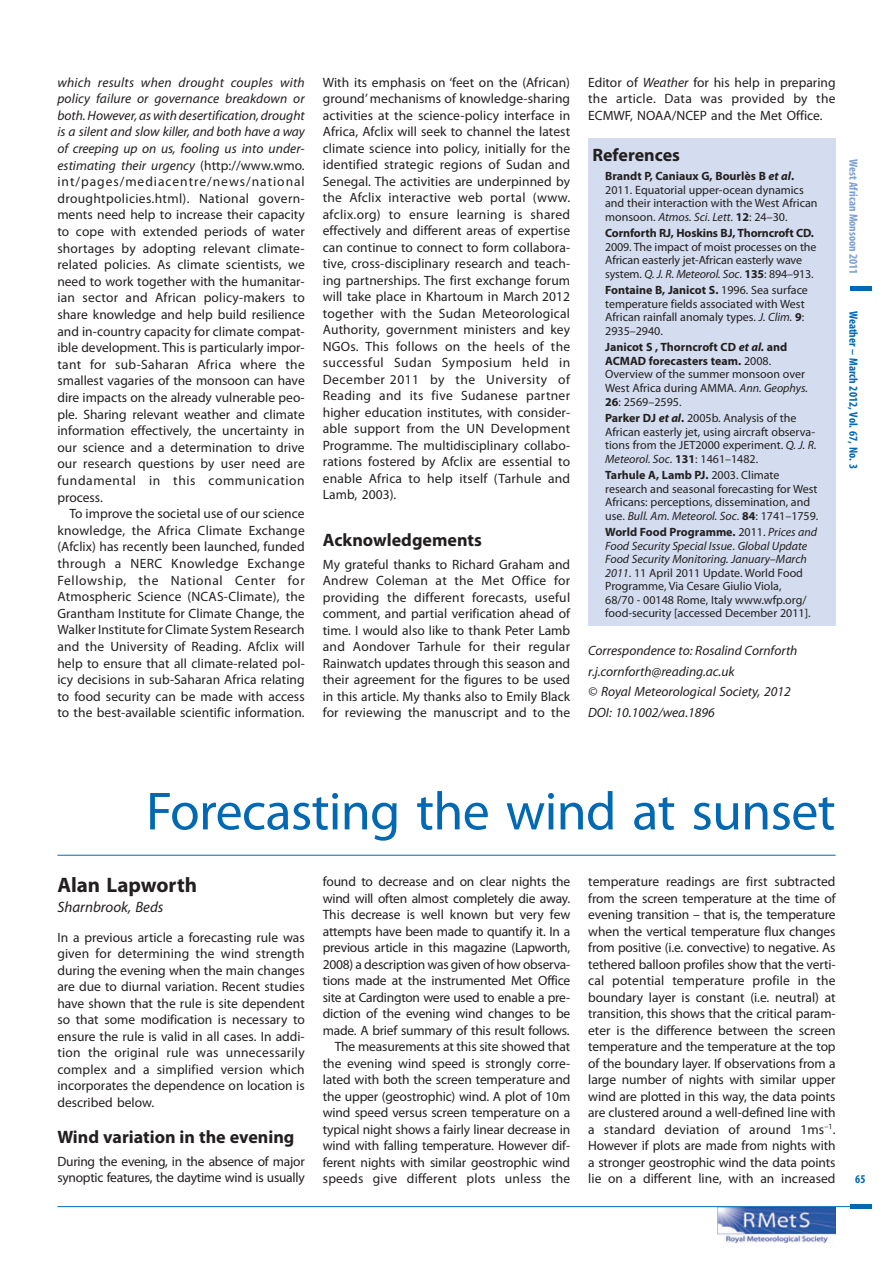
<style>
.page{position:relative;width:893px;height:1263px;background:#fff}
.page>*{position:absolute;margin:0;border:0;box-sizing:border-box;transform-origin:0 0}
.t1{font:54px "Myriad Pro";letter-spacing:-.01em;color:#0168b3}
.t2{font:700 21px "Myriad Pro";color:#231f20}
.t3{font:700 18px "Myriad Pro";color:#231f20}
.t4{font:italic 15px "Myriad Pro";color:#231f20}
.t5{font:13.5px/16.5px "Myriad Pro";letter-spacing:-.01em;color:#231f20;text-align:justify}
.t6{font:italic 13.5px/21px "Myriad Pro";color:#231f20}
.t7{font:12px/13.5px "Myriad Pro";color:#231f20}
.t8{font:700 12px "Myriad Pro";letter-spacing:-.01em;color:#231f20}
.t9{font:700 condensed 12px "Myriad Pro";color:#0168b3}
.t10{font:700 condensed 12px "Myriad Pro";color:#7c9fd2}
.s1{font-style:italic}
.s2{font-weight:700}
.s3{font-weight:700;font-style:italic}
</style>
<div class="page">
<hr style="left:57px;top:1206px;width:797px;height:1px;background:#0168b3">
<div style="left:851px;top:1204px;width:21px;height:5px;background:#0168b3"></div>
<img style="left:718px;top:1207px;width:118px;height:35px">
<div style="left:851px;top:286px;width:21px;height:5px;background:#0168b3"></div>
<div style="left:588px;top:138px;width:247px;height:488px;background:#d3ddef"></div>
<hr style="left:57px;top:855px;width:779px;height:1px;background:#0168b3">
<p class="t5" style="left:57px;top:75px;width:249px"><span class="s1">which results when drought couples with policy failure or governance breakdown or both. However, as with desertification, drought is a silent and slow killer, and both have a way of creeping up on us, fooling us into under&shy;estimating their urgency</span> (http://www.wmo. int/pages/mediacentre/news/ national droughtpolicies.html). National govern&shy;ments need help to increase their capacity to cope with extended periods of water shortages by adopting relevant climate&shy;related policies. As climate scientists, we need to work together with the humanitar&shy;ian sector and African policy-makers to share knowledge and help build resilience and in-country capacity for climate compat&shy;ible development. This is particularly impor&shy;tant for sub-Saharan Africa where the smallest vagaries of the monsoon can have dire impacts on the already vulnerable peo&shy;ple. Sharing relevant weather and climate information effectively, the uncertainty in our science and a determination to drive our research questions by user need are fundamental in this communication process.</p>
<p class="t5" style="left:57px;top:506px;width:249px;text-indent:12px">To improve the societal use of our science knowledge, the Africa Climate Exchange (Afclix) has recently been launched, funded through a NERC Knowledge Exchange Fellowship, the National Center for Atmospheric Science (NCAS-Climate), the Grantham Institute for Climate Change, the Walker Institute for Climate System Research and the University of Reading. Afclix will help to ensure that all climate-related pol&shy;icy decisions in sub-Saharan Africa relating to food security can be made with access to the best-available scientific information.</p>
<p class="t5" style="left:323px;top:75px;width:249px">With its emphasis on ‘feet on the (African) ground’ mechanisms of knowledge-sharing activities at the science-policy interface in Africa, Afclix will seek to channel the latest climate science into policy, initially for the identified strategic regions of Sudan and Senegal. The activities are underpinned by the Afclix interactive web portal (www. afclix.org) to ensure learning is shared effectively and different areas of expertise can continue to connect to form collabora&shy;tive, cross-disciplinary research and teach&shy;ing partnerships. The first exchange forum will take place in Khartoum in March 2012 together with the Sudan Meteorological Authority, government ministers and key NGOs. This follows on the heels of the successful Sudan Symposium held in December 2011 by the University of Reading and its five Sudanese partner higher education institutes, with consider&shy;able support from the UN Development Programme. The multidisciplinary collabo&shy;rations fostered by Afclix are essential to enable Africa to help itself (Tarhule and Lamb, 2003).</p>
<h3 class="t3" style="left:323px;top:533px;width:161px">Acknowledgements</h3>
<p class="t5" style="left:323px;top:557px;width:249px">My grateful thanks to Richard Graham and Andrew Coleman at the Met Office for providing the different forecasts, useful comment, and partial verification ahead of time. I would also like to thank Peter Lamb and Aondover Tarhule for their regular Rainwatch updates through this season and their agreement for the figures to be used in this article. My thanks also to Emily Black for reviewing the manuscript and to the</p>
<p class="t5" style="left:588px;top:75px;width:249px">Editor of <span class="s1">Weather</span> for his help in preparing the article. Data was provided by the ECMWF, NOAA/NCEP and the Met Office.</p>
<h3 class="t3" style="left:592px;top:148px;width:89px">References</h3>
<p class="t7" style="left:605px;top:171px;width:214px"><span class="s2">Brandt P, Caniaux G, Bourlès B</span> <span class="s3">et al</span><span class="s2">.<br></span>2011. Equatorial upper-ocean dynamics and their interaction with the West African monsoon. <span class="s1">Atmos. Sci. Lett</span>. <span class="s2">12</span>: 24–30.</p>
<p class="t8" style="left:605px;top:229px;width:210px">Cornforth RJ, Hoskins BJ, Thorncroft CD.</p>
<p class="t7" style="left:605px;top:241px;width:213px">2009. The impact of moist processes on the<br>African easterly jet-African easterly wave system. <span class="s1">Q. J. R. Meteorol. Soc</span>. <span class="s2">135</span>: 894–913.</p>
<p class="t7" style="left:605px;top:285px;width:204px"><span class="s2">Fontaine B, Janicot S.</span> 1996. Sea surface temperature fields associated with West African rainfall anomaly types. <span class="s1">J. Clim.</span> <span class="s2">9</span>:<br>2935–2940.</p>
<p class="t7" style="left:605px;top:342px;width:204px"><span class="s2">Janicot S , Thorncroft CD</span> <span class="s3">et al.</span> <span class="s2">and<br>ACMAD forecasters team.</span> 2008.<br>Overview of the summer monsoon over<br>West Africa during AMMA. <span class="s1">Ann. Geophys.<br></span><span class="s2">26</span>: 2569–2595.</p>
<p class="t7" style="left:605px;top:412px;width:213px"><span class="s2">Parker DJ</span> <span class="s3">et al</span><span class="s2">.</span> 2005b. Analysis of the African easterly jet, using aircraft observa&shy;tions from the JET2000 experiment. <span class="s1">Q. J. R.<br>Meteorol. Soc</span>. <span class="s2">131</span>: 1461–1482.</p>
<p class="t7" style="left:605px;top:469px;width:215px"><span class="s2">Tarhule A, Lamb PJ.</span> 2003. Climate research and seasonal forecasting for West Africans: perceptions, dissemination, and use. <span class="s1">Bull. Am. Meteorol. Soc</span>. <span class="s2">84</span>: 1741–1759.</p>
<p class="t7" style="left:605px;top:526px;width:213px"><span class="s2">World Food Programme.</span> 2011. <span class="s1">Prices and Food Security Special Issue</span>. <span class="s1">Global Update Food Security Monitoring. January–March 2011</span>. 11 April 2011 Update. World Food Programme, Via Cesare Giulio Viola,<br>68/70 - 00148 Rome, Italy www.wfp.org/ food-security [accessed December 2011].</p>
<p class="t6" style="left:588px;top:641px;width:211px">Correspondence to: Rosalind Cornforth r.j.cornforth@reading.ac.uk<br>© Royal Meteorological Society, 2012<br>DOI: 10.1002/wea.1896</p>
<p class="t10" style="left:858px;top:159px;width:117px;rotate:90deg">West African Monsoon 2011</p>
<p class="t9" style="left:858px;top:311px;width:160px;rotate:90deg">Weather – March 2012, Vol. 67, No. 3</p>
<h1 class="t1" style="left:146px;top:791px;width:691px">Forecasting the wind at sunset</h1>
<h2 class="t2" style="left:57px;top:877px;width:141px">Alan Lapworth</h2>
<p class="t4" style="left:57px;top:901px;width:108px">Sharnbrook, Beds</p>
<p class="t5" style="left:57px;top:930px;width:249px">In a previous article a forecasting rule was given for determining the wind strength during the evening when the main changes are due to diurnal variation. Recent studies have shown that the rule is site dependent so that some modification is necessary to ensure the rule is valid in all cases. In addi&shy;tion the original rule was unnecessarily complex and a simplified version which incorporates the dependence on location is described below.</p>
<h3 class="t3" style="left:57px;top:1130px;width:239px">Wind variation in the evening</h3>
<p class="t5" style="left:57px;top:1154px;width:249px">During the evening, in the absence of major synoptic features, the daytime wind is usually</p>
<p class="t5" style="left:323px;top:874px;width:249px;text-align:right">found to decrease and on clear nights the wind will often almost completely die away.<br>This decrease is well known but very few attempts have been made to quantify it. In a previous article in this magazine (Lapworth, 2008) a description was given of how observa&shy;tions made at the instrumented Met Office site at Cardington were used to enable a pre&shy;diction of the evening wind changes to be made. A brief summary of this result follows.<br>The measurements at this site showed that the evening wind speed is strongly corre&shy;lated with both the screen temperature and the upper (geostrophic) wind. A plot of 10m wind speed versus screen temperature on a typical night shows a fairly linear decrease in wind with falling temperature. However dif&shy;ferent nights with similar geostrophic wind speeds give different plots unless the</p>
<p class="t5" style="left:588px;top:874px;width:249px">temperature readings are first subtracted from the screen temperature at the time of evening transition – that is, the temperature when the vertical temperature flux changes from positive (i.e. convective) to negative. As tethered balloon profiles show that the verti&shy;cal potential temperature profile in the boundary layer is constant (i.e. neutral) at transition, this shows that the critical param&shy;eter is the difference between the screen temperature and the temperature at the top of the boundary layer. If observations from a large number of nights with similar upper wind are plotted in this way, the data points are clustered around a well-defined line with a standard deviation of around 1ms<sup>–1</sup>.<br>However if plots are made from nights with a stronger geostrophic wind the data points lie on a different line, with an increased</p>
<p class="t9" style="left:855px;top:1174px;width:12px">65</p>
</div>
